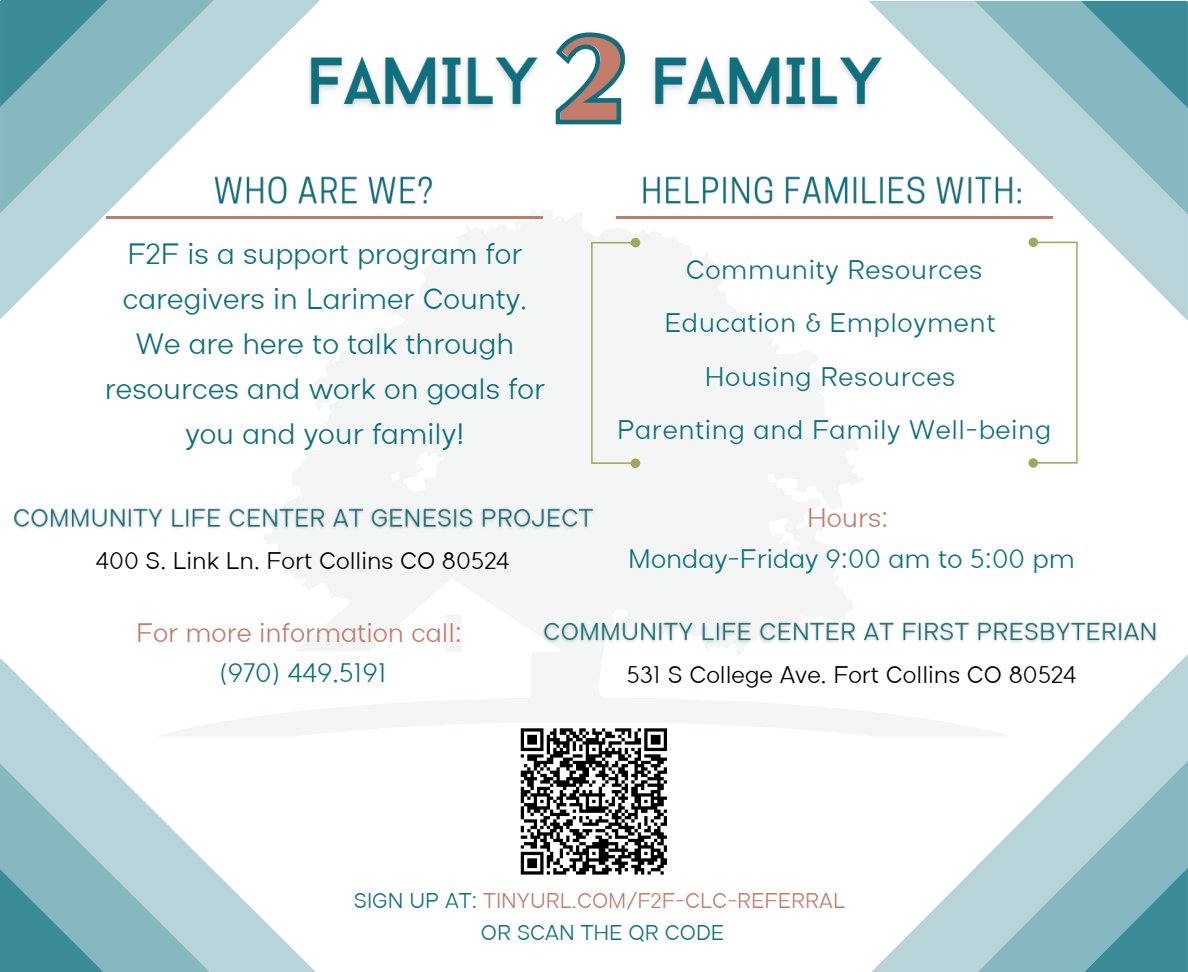
<style>
.page{position:relative;width:1188px;height:972px;background:#fff}
.page>*{position:absolute;margin:0;border:0;box-sizing:border-box;transform-origin:0 0}
.t1{font:121.8px "Hertical Sans";color:#c27c69}
.t2{font:300 33px/45px "Aceh";color:#0c707f;text-align:center}
.t3{font:300 30.3px "Aceh";letter-spacing:.02em;color:#0c707f}
.t4{font:300 30px "Aceh";color:#0c707f}
.t5{font:300 30px "Aceh";color:#c27c69}
.t6{font:300 27px "Aceh";color:#000}
.t7{font:300 24px "Aceh";color:#c27c69}
.t8{font:300 24px "Aceh";color:#0c707f}
.s1{color:#0c707f}
</style>
<div class="page">
<img style="left:267px;top:208px;width:762px;height:576px">
<svg style="left:0;top:0;width:320px;height:319px"></svg>
<svg style="left:0;top:0;width:214px;height:213px;background:#9dc5cb"></svg>
<svg style="left:869px;top:1px;width:319px;height:319px"></svg>
<svg style="left:975px;top:1px;width:213px;height:214px;background:#99c3c9"></svg>
<svg style="left:868px;top:654px;width:320px;height:318px"></svg>
<svg style="left:974px;top:761px;width:214px;height:211px;background:#9fc6cc"></svg>
<img style="left:639px;top:174px;width:390px;height:43px">
<hr style="left:616px;top:217px;width:436px;height:2px;background:#c27c69">
<svg style="left:521px;top:728px;width:146px;height:147px"></svg>
<svg style="left:591px;top:238px;width:49px;height:230px"></svg>
<svg style="left:1029px;top:238px;width:49px;height:230px"></svg>
<svg style="left:0;top:658px;width:319px;height:314px"></svg>
<svg style="left:0;top:763px;width:213px;height:209px;background:#9fc6cc"></svg>
<img style="left:296px;top:47px;width:596px;height:86px">
<svg style="left:553px;top:32px;width:75px;height:95px"></svg>
<img style="left:536px;top:613px;width:635px;height:44px">
<img style="left:13px;top:499px;width:589px;height:43px">
<img style="left:210px;top:174px;width:226px;height:43px">
<hr style="left:107px;top:217px;width:436px;height:2px;background:#c27c69">
<p class="t1" style="left:556px;top:-6px;width:77px">2</p>
<p class="t2" style="left:105px;top:233px;width:442px">F2F is a support program for caregivers in Larimer County.<br>We are here to talk through resources and work on goals for you and your family!</p>
<p class="t6" style="left:96px;top:549px;width:415px">400 S. Link Ln. Fort Collins CO 80524</p>
<p class="t5" style="left:136px;top:619px;width:327px">For more information call:</p>
<p class="t4" style="left:219px;top:660px;width:169px">(970) 449.5191</p>
<p class="t3" style="left:686px;top:256px;width:298px">Community Resources</p>
<p class="t3" style="left:664px;top:309px;width:333px">Education &amp; Employment</p>
<p class="t3" style="left:705px;top:363px;width:252px">Housing Resources</p>
<p class="t3" style="left:617px;top:416px;width:436px">Parenting and Family Well-being</p>
<p class="t5" style="left:807px;top:505px;width:83px">Hours:</p>
<p class="t4" style="left:628px;top:545px;width:448px">Monday-Friday 9:00 am to 5:00 pm</p>
<p class="t6" style="left:627px;top:663px;width:452px">531 S College Ave. Fort Collins CO 80524</p>
<p class="t7" style="left:354px;top:890px;width:493px"><span class="s1">SIGN UP AT:</span> TINYURL.COM/F2F-CLC-REFERRAL</p>
<p class="t8" style="left:481px;top:922px;width:245px">OR SCAN THE QR CODE</p>
</div>
